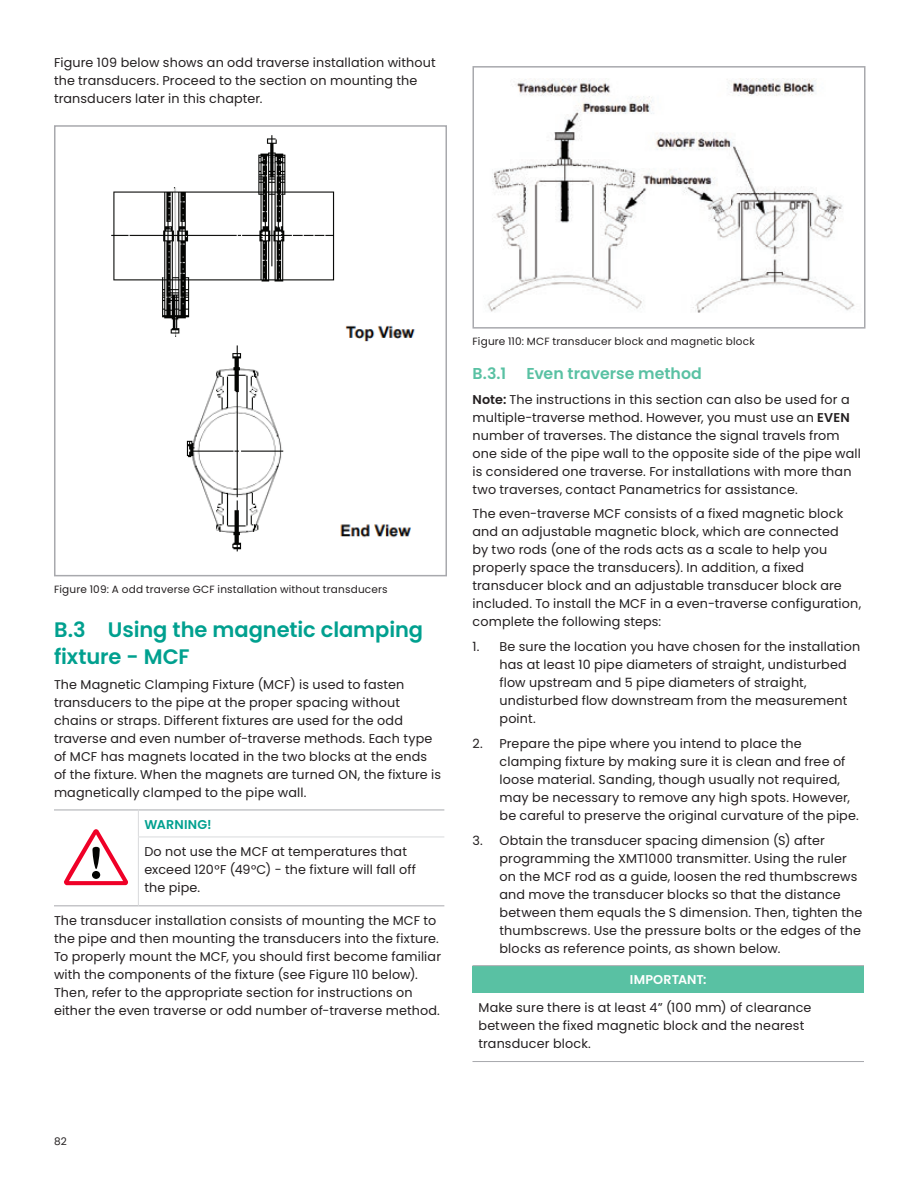
<style>
.page{position:relative;width:918px;height:1188px;background:#fff}
.page>*{position:absolute;margin:0;border:0;box-sizing:border-box;transform-origin:0 0}
._8_5pt-body_text{font:600 21px/27px "Poppins";letter-spacing:-.005em;color:#00a08f}
._8_5pt-body_text-2{font:600 15.75px "Poppins";color:#59c1a3}
._8_5pt-body_text-3{font:12.75px/18px "Poppins";letter-spacing:.01em;color:#231f20}
.uwaga_wazne{font:600 12.75px "Poppins";letter-spacing:.005em;color:#fff}
.caution{font:600 12.75px "Poppins";letter-spacing:.015em;color:#00a08f}
._7pt-caption{font:10.5px "Poppins";letter-spacing:.02em;color:#231f20}
.s1{font-weight:600}
</style>
<div class="page">
<img style="left:111px;top:135px;width:305px;height:417px">
<div style="left:54px;top:125px;width:393px;height:451px;border:2px solid #a8a9ad"></div>
<hr style="left:54px;top:810px;width:84px;height:1px;background:#a8a9ad">
<hr style="left:54px;top:905px;width:84px;height:1px;background:#a8a9ad">
<hr style="left:138px;top:810px;width:306px;height:1px;background:#a8a9ad">
<hr style="left:138px;top:905px;width:306px;height:1px;background:#a8a9ad">
<svg style="left:138px;top:810px;width:1px;height:27px"></svg>
<hr style="left:138px;top:837px;width:1px;height:68px;background:#d9dadc">
<hr style="left:138px;top:837px;width:306px;height:1px;background:#d9dadc">
<svg style="left:64px;top:829px;width:64px;height:56px"></svg>
<img style="left:487px;top:79px;width:368px;height:234px">
<div style="left:472px;top:66px;width:394px;height:263px;border:2px solid #a8a9ad"></div>
<div style="left:472px;top:966px;width:392px;height:27px;background:#59c1a3"></div>
<hr style="left:472px;top:1061px;width:392px;height:1px;background:#a8a9ad">
<hr style="left:472px;top:965px;width:392px;height:1px;background:#a8a9ad">
<p class="_8_5pt-body_text-3" style="left:54px;top:54px;width:383px">Figure 109 below shows an odd traverse installation without the transducers. Proceed to the section on mounting the transducers later in this chapter.</p>
<p class="_7pt-caption" style="left:54px;top:583px;width:335px">Figure 109: A odd traverse GCF installation without transducers</p>
<p class="_8_5pt-body_text" style="left:54px;top:616px;width:371px">B.3 Using the magnetic clamping fixture - MCF</p>
<p class="_8_5pt-body_text-3" style="left:54px;top:675px;width:389px">The Magnetic Clamping Fixture (MCF) is used to fasten transducers to the pipe at the proper spacing without chains or straps. Different fixtures are used for the odd traverse and even number of-traverse methods. Each type of MCF has magnets located in the two blocks at the ends of the fixture. When the magnets are turned ON, the fixture is magnetically clamped to the pipe wall.</p>
<p class="caution" style="left:144px;top:817px;width:69px">WARNING!</p>
<p class="_8_5pt-body_text-3" style="left:144px;top:843px;width:273px">Do not use the MCF at temperatures that exceed 120°F (49°C) - the fixture will fall off the pipe.</p>
<p class="_8_5pt-body_text-3" style="left:54px;top:912px;width:389px">The transducer installation consists of mounting the MCF to the pipe and then mounting the transducers into the fixture.<br>To properly mount the MCF, you should first become familiar with the components of the fixture (see Figure 110 below).<br>Then, refer to the appropriate section for instructions on either the even traverse or odd number of-traverse method.</p>
<p class="_7pt-caption" style="left:472px;top:335px;width:284px">Figure 110: MCF transducer block and magnetic block</p>
<p class="_8_5pt-body_text-2" style="left:472px;top:364px;width:35px">B.3.1</p>
<p class="_8_5pt-body_text-2" style="left:527px;top:364px;width:177px">Even traverse method</p>
<p class="_8_5pt-body_text-3" style="left:472px;top:390px;width:390px"><span class="s1">Note:</span> The instructions in this section can also be used for a multiple-traverse method. However, you must use an <span class="s1">EVEN </span>number of traverses. The distance the signal travels from one side of the pipe wall to the opposite side of the pipe wall is considered one traverse. For installations with more than two traverses, contact Panametrics for assistance.</p>
<p class="_8_5pt-body_text-3" style="left:472px;top:505px;width:390px">The even-traverse MCF consists of a fixed magnetic block and an adjustable magnetic block, which are connected<br>by two rods (one of the rods acts as a scale to help you properly space the transducers). In addition, a fixed transducer block and an adjustable transducer block are included. To install the MCF in a even-traverse configuration, complete the following steps:</p>
<p class="_8_5pt-body_text-3" style="left:500px;top:638px;width:362px;text-indent:-27px">1. Be sure the location you have chosen for the installation has at least 10 pipe diameters of straight, undisturbed flow upstream and 5 pipe diameters of straight, undisturbed flow downstream from the measurement point.</p>
<p class="_8_5pt-body_text-3" style="left:500px;top:734px;width:361px;text-indent:-27px">2. Prepare the pipe where you intend to place the clamping fixture by making sure it is clean and free of loose material. Sanding, though usually not required, may be necessary to remove any high spots. However, be careful to preserve the original curvature of the pipe.</p>
<p class="_8_5pt-body_text-3" style="left:500px;top:831px;width:364px;text-indent:-27px">3. Obtain the transducer spacing dimension (S) after programming the XMT1000 transmitter. Using the ruler on the MCF rod as a guide, loosen the red thumbscrews and move the transducer blocks so that the distance between them equals the S dimension. Then, tighten the thumbscrews. Use the pressure bolts or the edges of the blocks as reference points, as shown below.</p>
<p class="uwaga_wazne" style="left:630px;top:972px;width:78px">IMPORTANT:</p>
<p class="_8_5pt-body_text-3" style="left:478px;top:999px;width:335px">Make sure there is at least 4” (100 mm) of clearance between the fixed magnetic block and the nearest transducer block.</p>
<p class="_7pt-caption" style="left:54px;top:1135px;width:14px">82</p>
</div>
